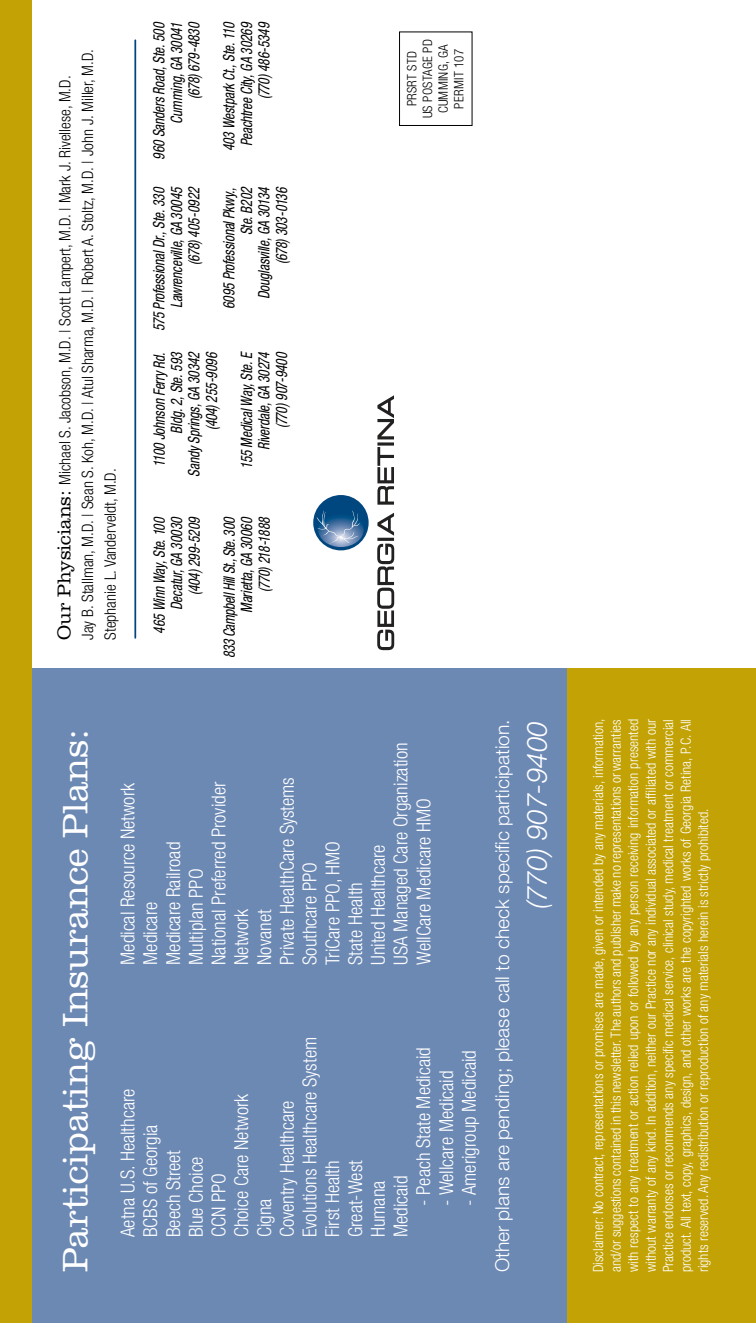
<style>
.page{position:relative;width:756px;height:1323px;background:#fff}
.page>*{position:absolute;margin:0;border:0;box-sizing:border-box;transform-origin:0 0}
.t1{font:300 36.75px "Clarendon LT Std";letter-spacing:-.01em;color:#fff}
.t2{font:italic 300 28px "Helvetica Neue LT Std";color:#fff}
.t3{font:300 condensed 19.25px/22.8px "Helvetica Neue LT Std";color:#fff}
.t4{font:300 19.25px "Helvetica Neue LT Std";color:#fff}
.t5{font:italic condensed 15.75px/17.5px "Helvetica Neue LT Std";letter-spacing:-.05em;color:#000;text-align:right;scale:.85 1}
.t6{font:300 condensed 15.75px/22.8px "Helvetica Neue LT Std";color:#000}
.t7{font:300 condensed 14px/17.5px "Helvetica Neue LT Std";color:#fff;text-align:justify}
.t8{font:300 condensed 12.95px/15.6px "Helvetica Neue LT Std";letter-spacing:.02em;color:#000;text-align:center}
.s1{font-family:"Clarendon LT Std";font-stretch:normal;font-size:19.25px}
</style>
<div class="page">
<div style="left:23px;top:668px;width:548px;height:655px;background:#6c89b4"></div>
<div style="left:567px;top:668px;width:189px;height:655px;background:#c2a204"></div>
<div style="left:0;top:0;width:32px;height:1323px;background:#c2a204"></div>
<hr style="left:134px;top:40px;width:2px;height:598px;background:#00467f">
<div style="left:399px;top:31px;width:73px;height:95px;border:1px solid #000"></div>
<div style="left:313px;top:495px;width:56px;height:55px;background:#00467f;border-radius:50%"></div>
<svg style="left:317px;top:510px;width:47px;height:37px"></svg>
<svg style="left:377px;top:513px;width:17px;height:137px"></svg>
<svg style="left:377px;top:395px;width:17px;height:110px"></svg>
<p class="t5" style="left:151px;top:160px;width:164px;rotate:-90deg">960 Sanders Road, Ste. 500<br>Cumming, GA 30041<br>(678) 679-4830</p>
<p class="t5" style="left:221px;top:151px;width:154px;rotate:-90deg">403 Westpark Ct., Ste. 110<br>Peachtree City, GA 30269 (770) 486-5349</p>
<p class="t6" style="left:53px;top:640px;width:592px;rotate:-90deg"><span class="s1">Our Physicians:</span> Michael S. Jacobson, M.D. | Scott Lampert, M.D. | Mark J. Rivellese, M.D.<br>Jay B. Stallman, M.D. | Sean S. Koh, M.D. | Atul Sharma, M.D. | Robert A. Stoltz, M.D. | John J. Miller, M.D.<br>Stephanie L. Vanderveldt, M.D.</p>
<p class="t8" style="left:404px;top:118px;width:81px;rotate:-90deg">PRSRT STD<br>US POSTAGE PD<br>CUMMING, GA<br>PERMIT 107</p>
<p class="t5" style="left:151px;top:331px;width:171px;rotate:-90deg">575 Professional Dr., Ste. 330<br>Lawrenceville, GA 30045 (678) 405-0922</p>
<p class="t5" style="left:221px;top:309px;width:146px;rotate:-90deg">6095 Professional Pkwy.,<br>Ste. B202<br>Douglasville, GA 30134 (678) 303-0136</p>
<p class="t5" style="left:151px;top:477px;width:149px;rotate:-90deg">1100 Johnson Ferry Rd.<br>Bldg. 2, Ste. 593<br>Sandy Springs, GA 30342 (404) 255-9096</p>
<p class="t5" style="left:238px;top:469px;width:140px;rotate:-90deg">155 Medical Way, Ste. E<br>Riverdale, GA 30274 (770) 907-9400</p>
<p class="t5" style="left:151px;top:634px;width:140px;rotate:-90deg">465 Winn Way, Ste. 100<br>Decatur, GA 30030 (404) 299-5209</p>
<p class="t5" style="left:221px;top:658px;width:169px;rotate:-90deg">833 Campbell Hill St., Ste. 300<br>Marietta, GA 30060<br>(770) 218-1888</p>
<h1 class="t1" style="left:54px;top:1272px;width:545px;rotate:-90deg">Participating Insurance Plans:</h1>
<p class="t3" style="left:116px;top:965px;width:224px;rotate:-90deg">Medical Resource Network<br>Medicare<br>Medicare Railroad<br>Multiplan PPO<br>National Preferred Provider<br>Network<br>Novanet<br>Private HealthCare Systems<br>Southcare PPO<br>TriCare PPO, HMO<br>State Health<br>United Healthcare<br>USA Managed Care Organization<br>WellCare Medicare HMO</p>
<h3 class="t3" style="left:116px;top:1237px;width:202px;rotate:-90deg">Aetna U.S. Healthcare<br>BCBS of Georgia<br>Beech Street<br>Blue Choice<br>CCN PPO<br>Choice Care Network<br>Cigna<br>Coventry Healthcare<br>Evolutions Healthcare System<br>First Health<br>Great-West<br>Humana<br>Medicaid</h3>
<h3 class="t3" style="left:412px;top:1206px;width:160px;rotate:-90deg">- Peach State Medicaid</h3>
<h3 class="t3" style="left:435px;top:1206px;width:136px;rotate:-90deg">- Wellcare Medicaid</h3>
<h3 class="t3" style="left:457px;top:1206px;width:157px;rotate:-90deg">- Amerigroup Medicaid</h3>
<h3 class="t4" style="left:490px;top:1272px;width:555px;rotate:-90deg">Other plans are pending; please call to check specific participation.</h3>
<h2 class="t2" style="left:520px;top:909px;width:190px;rotate:-90deg">(770) 907-9400</h2>
<p class="t7" style="left:589px;top:1272px;width:555px;rotate:-90deg">Disclaimer: No contract, representations or promises are made, given or intended by any materials, information, and/or suggestions contained in this newsletter. The authors and publisher make no representations or warranties with respect to any treatment or action relied upon or followed by any person receiving information presented without warranty of any kind. In addition, neither our Practice nor any individual associated or affiliated with our Practice endorses or recommends any specific medical service, clinical study, medical treatment or commercial product. All text, copy, graphics, design, and other works are the copyrighted works of Georgia Retina, P.C. All rights reserved. Any redistribution or reproduction of any materials herein is strictly prohibited.</p>
</div>
